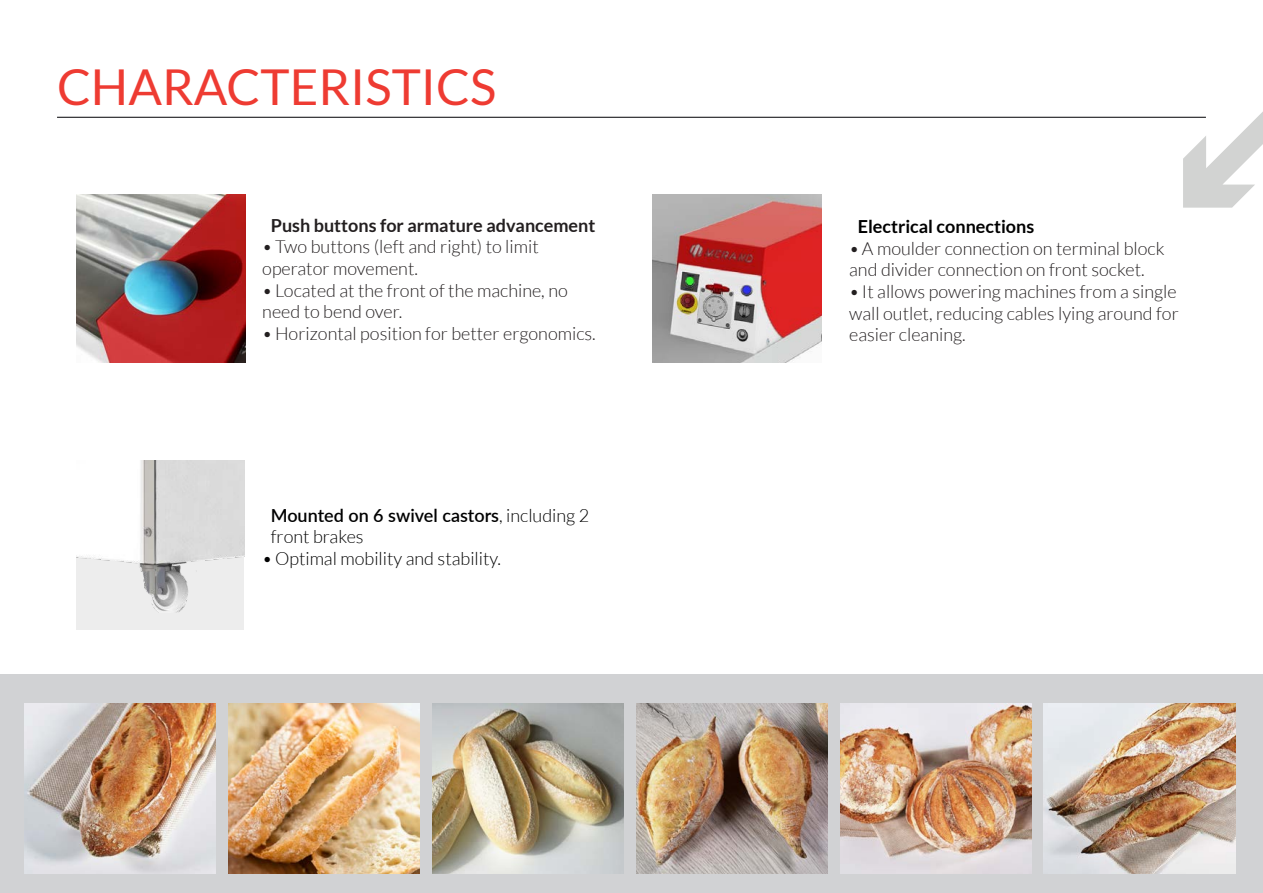
<style>
.page{position:relative;width:1263px;height:893px;background:#fff}
.page>*{position:absolute;margin:0;border:0;box-sizing:border-box;transform-origin:0 0}
.t1{font:49.5px "Lato";color:#ee3b32}
.t2{font:300 18px/21.6px "Lato";color:#231f20}
.t3{font:600 18px/21.6px "Lato";color:#000001}
.t4{font:700 18px "Lato";color:#231f20}
.t5{font:300 18px "Lato";color:#000001}
.t6{font:700 18px "Lato";color:#000001}
.s1{font-weight:300}
</style>
<div class="page">
<img style="left:77px;top:194px;width:168px;height:169px">
<svg style="left:1183px;top:112px;width:80px;height:96px"></svg>
<div style="left:0;top:674px;width:1263px;height:219px;background:#d1d2d4"></div>
<img style="left:25px;top:704px;width:191px;height:170px">
<img style="left:840px;top:704px;width:191px;height:170px">
<img style="left:228px;top:704px;width:192px;height:170px">
<img style="left:636px;top:704px;width:191px;height:170px">
<img style="left:1044px;top:704px;width:191px;height:170px">
<img style="left:432px;top:704px;width:192px;height:170px">
<hr style="left:57px;top:117px;width:1149px;height:1px;background:#000004">
<img style="left:653px;top:194px;width:169px;height:169px">
<img style="left:77px;top:461px;width:167px;height:168px">
<p class="t1" style="left:57px;top:59px;width:441px">CHARACTERISTICS</p>
<p class="t4" style="left:271px;top:215px;width:326px">Push buttons for armature advancement</p>
<p class="t2" style="left:262px;top:236px;width:278px">•Two buttons (left and right) to limit operator movement.</p>
<p class="t2" style="left:262px;top:279px;width:307px">•Located at the front of the machine, no need to bend over.</p>
<p class="t2" style="left:262px;top:323px;width:335px">•Horizontal position for better ergonomics.</p>
<p class="t3" style="left:271px;top:503px;width:320px">Mounted on 6 swivel castors<span class="s1">, including 2 front brakes</span></p>
<p class="t5" style="left:262px;top:549px;width:240px">•Optimal mobility and stability.</p>
<p class="t6" style="left:858px;top:216px;width:178px">Electrical connections</p>
<p class="t2" style="left:849px;top:238px;width:317px">•A moulder connection on terminal block and divider connection on front socket.</p>
<p class="t2" style="left:849px;top:281px;width:331px;text-align:justify">•It allows powering machines from a single wall outlet, reducing cables lying around for easier cleaning.</p>
</div>
